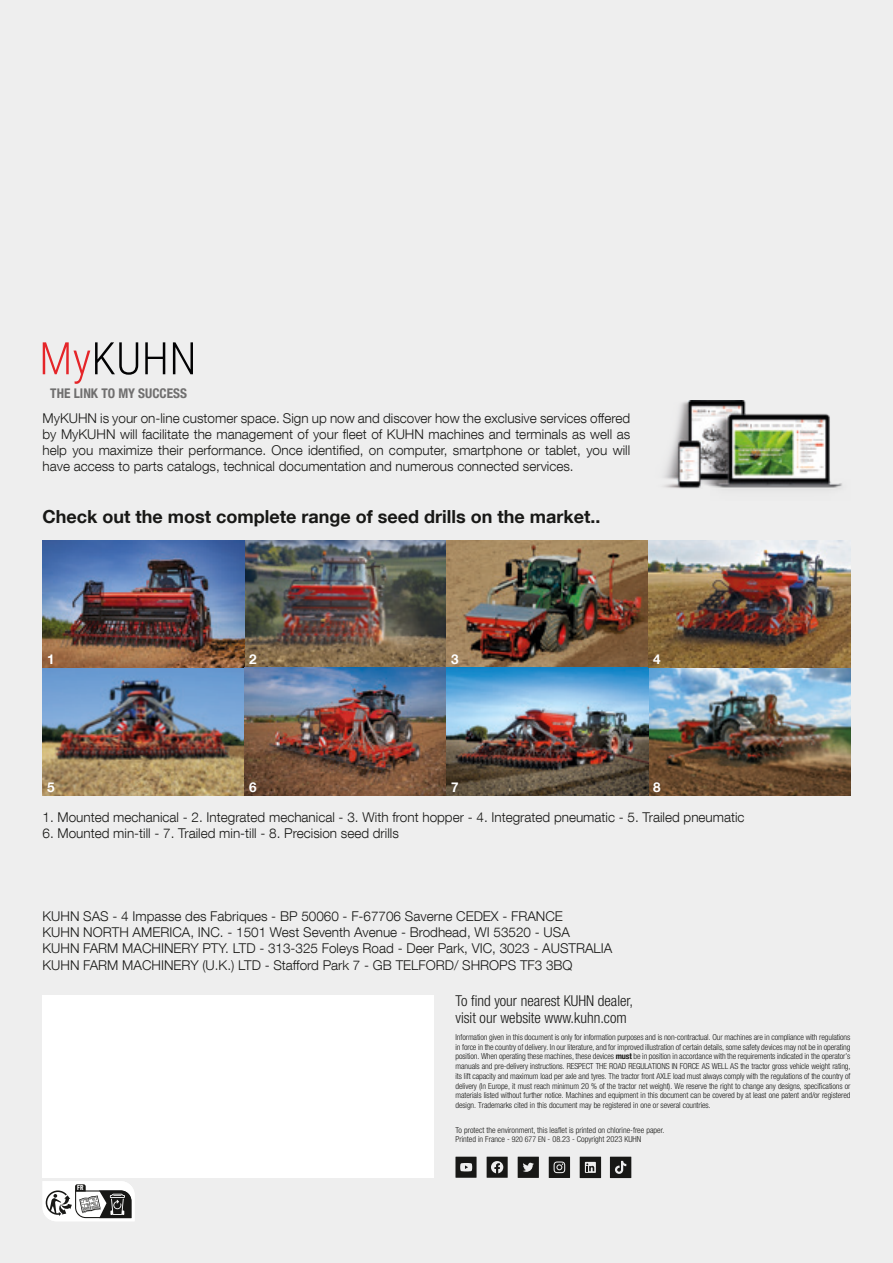
<style>
.page{position:relative;width:893px;height:1263px;background:#eee}
.page>*{position:absolute;margin:0;border:0;box-sizing:border-box;transform-origin:0 0}
.t1{font:700 18px "Helvetica Neue LT Com";color:#181816}
.t2{font:300 condensed 15px/16.5px "Helvetica Neue LT Com";color:#181816}
.t3{font:300 13.5px/16.2px "Helvetica Neue LT Com";color:#181816}
.t4{font:700 13.5px "Helvetica Neue LT Com";color:#fff}
.t5{font:700 condensed 13.35px "Helvetica Neue LT Com";color:#706f6f}
.t6{font:300 condensed 8.25px/9.8px "Helvetica Neue LT Com";color:#181816;text-align:justify}
.t7{font:700 7.2px "Flama Condensed";color:#fff}
.s1{font-weight:700}
.s2{font-size:7.8px}
</style>
<div class="page">
<div style="left:43px;top:995px;width:391px;height:183px;background:#fff"></div>
<img style="left:43px;top:540px;width:807px;height:255px">
<img style="left:664px;top:400px;width:178px;height:89px">
<svg style="left:43px;top:342px;width:95px;height:42px"></svg>
<svg style="left:145px;top:342px;width:20px;height:32px"></svg>
<svg style="left:173px;top:342px;width:20px;height:32px"></svg>
<svg style="left:549px;top:1157px;width:21px;height:21px"></svg>
<svg style="left:487px;top:1157px;width:21px;height:21px"></svg>
<svg style="left:455px;top:1157px;width:22px;height:21px"></svg>
<svg style="left:518px;top:1157px;width:21px;height:21px"></svg>
<svg style="left:580px;top:1157px;width:21px;height:21px"></svg>
<svg style="left:610px;top:1157px;width:21px;height:21px"></svg>
<svg style="left:43px;top:1181px;width:92px;height:40px;background:#b5b5b4"></svg>
<h3 class="t5" style="left:50px;top:385px;width:138px">THE LINK TO MY SUCCESS</h3>
<p class="t3" style="left:43px;top:409px;width:589px;text-align:justify">MyKUHN is your on-line customer space. Sign up now and discover how the exclusive services offered by MyKUHN will facilitate the management of your fleet of KUHN machines and terminals as well as help you maximize their performance. Once identified, on computer, smartphone or tablet, you will have access to parts catalogs, technical documentation and numerous connected services.</p>
<h1 class="t1" style="left:43px;top:505px;width:559px">Check out the most complete range of seed drills on the market..</h1>
<h3 class="t4" style="left:47px;top:651px;width:9px">1</h3>
<h3 class="t4" style="left:249px;top:651px;width:9px">2</h3>
<h3 class="t4" style="left:451px;top:651px;width:9px">3</h3>
<h3 class="t4" style="left:653px;top:651px;width:9px">4</h3>
<h3 class="t4" style="left:653px;top:778px;width:9px">8</h3>
<h3 class="t3" style="left:43px;top:809px;width:704px">1. Mounted mechanical - 2. Integrated mechanical - 3. With front hopper - 4. Integrated pneumatic - 5. Trailed pneumatic</h3>
<h3 class="t3" style="left:43px;top:825px;width:358px">6. Mounted min-till - 7. Trailed min-till - 8. Precision seed drills</h3>
<h3 class="t4" style="left:249px;top:778px;width:9px">6</h3>
<h3 class="t4" style="left:47px;top:778px;width:9px">5</h3>
<h3 class="t4" style="left:451px;top:778px;width:9px">7</h3>
<p class="t3" style="left:43px;top:908px;width:571px">KUHN SAS - 4 Impasse des Fabriques - BP 50060 - F-67706 Saverne CEDEX - FRANCE<br>KUHN NORTH AMERICA, INC. - 1501 West Seventh Avenue - Brodhead, WI 53520 - USA<br>KUHN FARM MACHINERY PTY. LTD - 313-325 Foleys Road - Deer Park, VIC, 3023 - AUSTRALIA KUHN FARM MACHINERY (U.K.) LTD - Stafford Park 7 - GB TELFORD/ SHROPS TF3 3BQ</p>
<p class="t7" style="left:77px;top:1183px;width:8px">FR</p>
<h2 class="t2" style="left:455px;top:992px;width:179px">To find your nearest KUHN dealer, visit our website www.kuhn.com</h2>
<p class="t6" style="left:455px;top:1032px;width:396px">Information given in this document is only for information purposes and is non-contractual. Our machines are in compliance with regulations in force in the country of delivery. In our literature, and for improved illustration of certain details, some safety devices may not be in operating position. When operating these machines, these devices <span class="s1">must</span> be in position in accordance with the requirements indicated in the operator’s manuals and pre-delivery instructions. RESPECT THE ROAD REGULATIONS IN FORCE AS WELL AS the tractor gross vehicle weight rating, its lift capacity and maximum load per axle and tyres. The tractor front AXLE load must always comply with the regulations of the country of delivery (In Europe, it must reach minimum 20 % of the tractor net weight). We reserve the right to change any designs, specifications or materials listed without further notice. Machines and equipment in this document can be covered by at least one patent and/or registered design. Trademarks cited in this document may be registered in one or several countries.</p>
<p class="t6" style="left:455px;top:1125px;width:210px">To protect the environment, this leaflet is printed on chlorine-free paper.<br>Printed in France - <span class="s2">920 677 EN</span> - 08.23 - Copyright 2023 KUHN</p>
</div>
